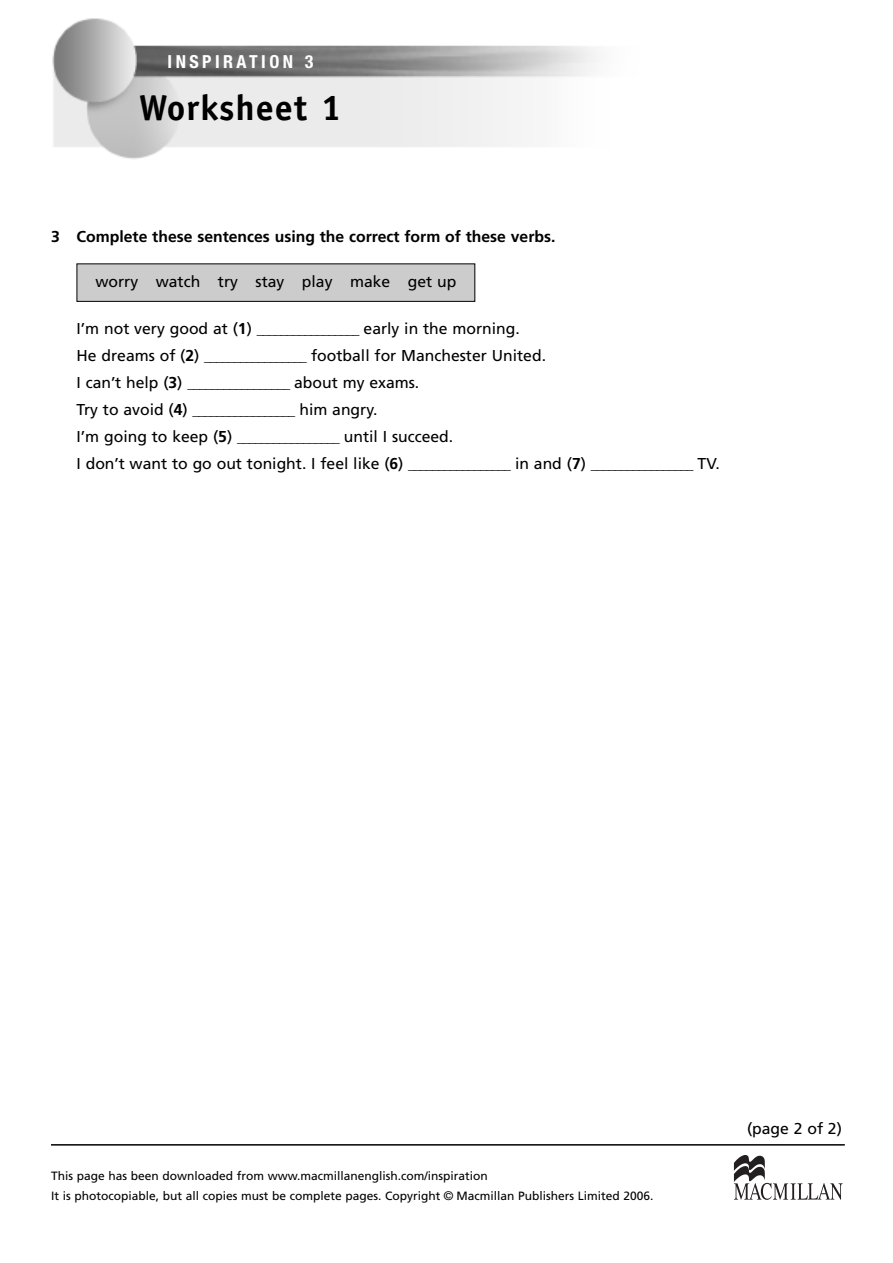
<style>
.page{position:relative;width:893px;height:1263px;background:#fff}
.page>*{position:absolute;margin:0;border:0;box-sizing:border-box;transform-origin:0 0}
.t1{font:700 36px "Officina Sans";letter-spacing:.03em;color:#000}
.t2{font:700 condensed 18px "Helvetica Neue";letter-spacing:.19em;color:#fff}
.t3{font:15.75px/27px "Frutiger";color:#000}
.t4{font:700 15.75px "Frutiger";color:#000}
.t5{font:12px/20.2px "Frutiger";color:#000}
.s1{font-weight:700}
.s2{font-size:13.5px}
.s3{font-family:"Helvetica"}
</style>
<div class="page">
<hr style="left:51px;top:1144px;width:794px;height:1px;background:#000">
<svg style="left:734px;top:1155px;width:109px;height:45px"></svg>
<img style="left:52px;top:18px;width:544px;height:141px">
<div style="left:77px;top:264px;width:397px;height:37px;background:#ccc"></div>
<div style="left:77px;top:263px;width:398px;height:39px;border:1px solid #000"></div>
<p class="t2" style="left:168px;top:51px;width:147px">INSPIRATION 3</p>
<h1 class="t1" style="left:139px;top:94px;width:203px">Worksheet 1</h1>
<p class="t4" style="left:51px;top:230px;width:506px">3 Complete these sentences using the correct form of these verbs.</p>
<p class="t3" style="left:95px;top:269px;width:363px">worry watch try stay play make get up</p>
<p class="t3" style="left:77px;top:316px;width:645px">I’m not very good at (<span class="s1">1</span>) <span class="s2">_________________</span> early in the morning.<br>He dreams of (<span class="s1">2</span>) <span class="s2">_________________</span> football for Manchester United.<br>I can’t help (<span class="s1">3</span>) <span class="s2">_________________</span> about my exams.<br>Try to avoid (<span class="s1">4</span>) <span class="s2">_________________</span> him angry.<br>I’m going to keep (<span class="s1">5</span>) <span class="s2">_________________</span> until I succeed.<br>I don’t want to go out tonight. I feel like (<span class="s1">6</span>) <span class="s2">_________________</span> in and (<span class="s1">7</span>) <span class="s2">_________________</span> TV.</p>
<p class="t5" style="left:51px;top:1167px;width:604px">This page has been downloaded from www.macmillanenglish.com/inspiration<br>It is photocopiable, but all copies must be complete pages. Copyright <span class="s3">©</span> Macmillan Publishers Limited 2006.</p>
<p class="t3" style="left:747px;top:1116px;width:96px">(page 2 of 2)</p>
</div>
